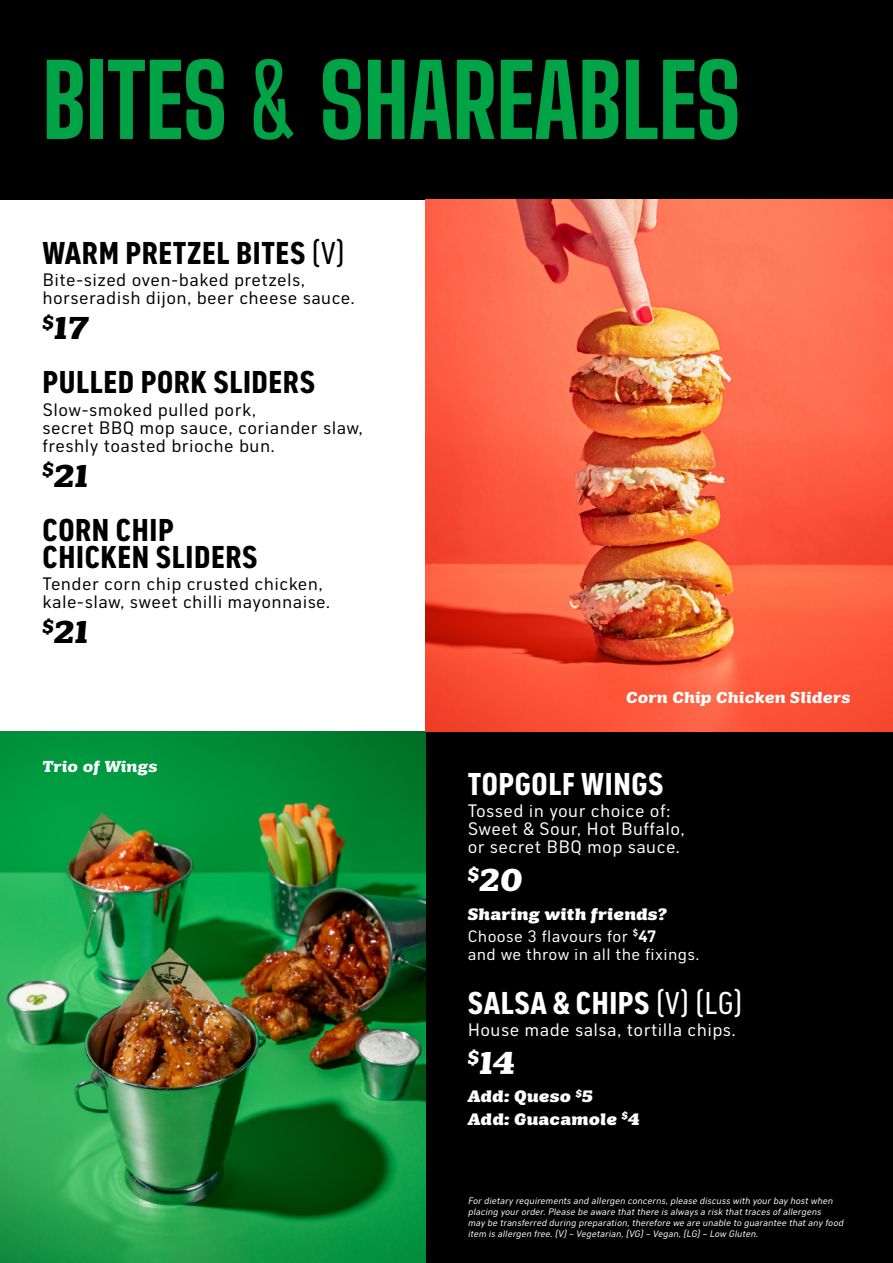
<style>
.page{position:relative;width:893px;height:1263px;background:#fff}
.page>*{position:absolute;margin:0;border:0;box-sizing:border-box;transform-origin:0 0}
.t1{font:800 99px "Big Shoulders Display";color:#00a345}
.t2{font:700 condensed 31.5px/27px "Shield Sans";letter-spacing:.02em;color:#000}
.t3{font:700 condensed 31.5px "Shield Sans";letter-spacing:.02em;color:#fff}
.t4{font:italic 700 31.5px "Tee Line";color:#000}
.t5{font:italic 700 31.5px "Tee Line";color:#fff}
.t6{font:18px/18px "Shield Sans";letter-spacing:.02em;color:#000}
.t7{font:18px/18px "Shield Sans";letter-spacing:.02em;color:#fff}
.t8{font:16.5px/18px "Shield Sans";letter-spacing:.02em;color:#fff}
.t9{font:italic 800 16.5px/22.2px "Tee Line";letter-spacing:.02em;color:#fff}
.t10{font:italic 700 15.75px "Tee Line";letter-spacing:.02em;color:#fff}
.t11{font:italic 9.3px/11.2px "Shield Sans";color:#fff}
.s1{font-weight:600}
.s2{font-weight:400}
.s3{font-weight:700}
</style>
<div class="page">
<div style="left:425px;top:731px;width:468px;height:532px;background:#000"></div>
<div style="left:0;top:0;width:893px;height:199px;background:#000"></div>
<img style="left:0;top:731px;width:425px;height:532px">
<img style="left:425px;top:199px;width:468px;height:532px">
<h1 class="t1" style="left:43px;top:34px;width:699px">BITES <span class="s1">&amp;</span> SHAREABLES</h1>
<h2 class="t2" style="left:43px;top:239px;width:304px">WARM PRETZEL BITES <span class="s2">(V)</span></h2>
<h3 class="t6" style="left:43px;top:271px;width:314px">Bite-sized oven-baked pretzels, horseradish dijon, beer cheese sauce.</h3>
<h2 class="t4" style="left:43px;top:311px;width:47px"><sup>$</sup>17</h2>
<h2 class="t2" style="left:43px;top:368px;width:274px">PULLED PORK SLIDERS</h2>
<h3 class="t6" style="left:43px;top:400px;width:322px">Slow-smoked pulled pork,<br>secret BBQ mop sauce, coriander slaw, freshly toasted brioche bun.</h3>
<h2 class="t4" style="left:43px;top:458px;width:47px"><sup>$</sup>21</h2>
<h2 class="t2" style="left:43px;top:515px;width:216px">CORN CHIP<br>CHICKEN SLIDERS</h2>
<h3 class="t6" style="left:43px;top:574px;width:289px">Tender corn chip crusted chicken, kale-slaw, sweet chilli mayonnaise.</h3>
<h2 class="t4" style="left:43px;top:614px;width:47px"><sup>$</sup>21</h2>
<h3 class="t10" style="left:43px;top:758px;width:116px">Trio of Wings</h3>
<h3 class="t10" style="left:626px;top:688px;width:226px">Corn Chip Chicken Sliders</h3>
<h2 class="t3" style="left:468px;top:765px;width:197px">TOPGOLF WINGS</h2>
<h3 class="t7" style="left:468px;top:802px;width:219px">Tossed in your choice of:<br>Sweet &amp; Sour, Hot Buffalo, or secret BBQ mop sauce.</h3>
<h2 class="t5" style="left:468px;top:862px;width:56px"><sup>$</sup>20</h2>
<h3 class="t9" style="left:468px;top:903px;width:201px">Sharing with friends?</h3>
<h3 class="t8" style="left:468px;top:927px;width:233px">Choose 3 flavours for <sup>$</sup><span class="s3">47<br></span>and we throw in all the fixings.</h3>
<h2 class="t3" style="left:468px;top:983px;width:276px">SALSA &amp; CHIPS <span class="s2">(V) (LG)</span></h2>
<h3 class="t7" style="left:468px;top:1021px;width:270px">House made salsa, tortilla chips.</h3>
<h2 class="t5" style="left:468px;top:1045px;width:49px"><sup>$</sup>14</h2>
<h3 class="t9" style="left:468px;top:1085px;width:173px">Add: Queso <sup>$</sup>5<br>Add: Guacamole <sup>$</sup>4</h3>
<p class="t11" style="left:468px;top:1195px;width:379px">For dietary requirements and allergen concerns,please discuss with your bay hostwhen placing your order.Please be aware thatthere is always a risk thattraces ofallergens<br>may be transferred during preparation,therefore we are unable to guarantee thatany food item is allergen free.(V)– Vegetarian,(VG)– Vegan,(LG)– Low Gluten.</p>
</div>
